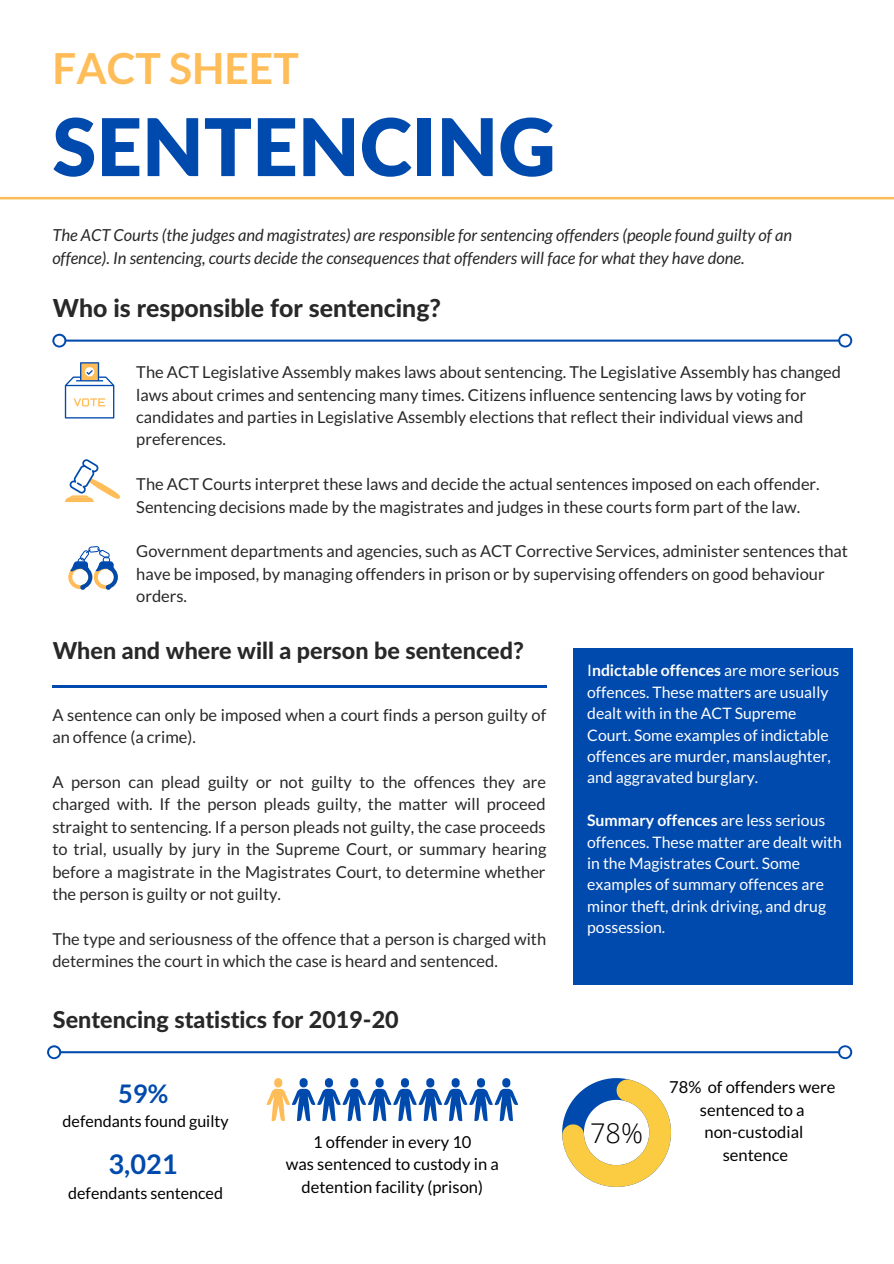
<style>
.page{position:relative;width:894px;height:1264px;background:#fff}
.page>*{position:absolute;margin:0;border:0;box-sizing:border-box;transform-origin:0 0}
.t1{font:900 79.5px "Lato Latin";color:#004aad}
.t2{font:700 42.75px "Lato";color:#ffbd59}
.t3{font:300 27.15px "Open Sans";color:#000}
.t4{font:700 27px "Lato";color:#004aad}
.t5{font:700 25.5px "Lato";color:#004aad}
.t6{font:800 24.75px "Lato Latin";color:#282828}
.t7{font:800 23.25px "Lato Latin";color:#282828}
.t8{font:16.5px/22.4px "Lato";color:#282828}
.t9{font:italic 16.5px/22.5px "Lato";color:#282828}
.t10{font:16.5px/22.5px "Lato";color:#000;text-align:center}
.t11{font:16.05px "Lato";color:#000}
.t12{font:15.75px/21.5px "Lato";color:#fff}
.s1{font-weight:700}
</style>
<div class="page">
<svg style="left:0;top:196px;width:893px;height:4px;background:#ffd494"></svg>
<div style="left:573px;top:648px;width:279px;height:336px;background:#004aad"></div>
<svg style="left:65px;top:362px;width:49px;height:56px"></svg>
<svg style="left:65px;top:459px;width:55px;height:43px"></svg>
<svg style="left:68px;top:546px;width:50px;height:44px"></svg>
<svg style="left:52px;top:334px;width:800px;height:13px"></svg>
<hr style="left:52px;top:685px;width:495px;height:3px;background:#004aad">
<svg style="left:47px;top:1045px;width:805px;height:14px"></svg>
<svg style="left:266px;top:1078px;width:252px;height:43px"></svg>
<svg style="left:562px;top:1078px;width:108px;height:108px"></svg>
<p class="t2" style="left:52px;top:41px;width:248px">FACT SHEET</p>
<p class="t1" style="left:52px;top:112px;width:504px">SENTENCING</p>
<p class="t9" style="left:52px;top:223px;width:741px">The ACT Courts (the judges and magistrates) are responsible for sentencing offenders (people found guilty of an offence). In sentencing, courts decide the consequences that offenders will face for what they have done.</p>
<p class="t6" style="left:53px;top:297px;width:389px">Who is responsible for sentencing?</p>
<p class="t8" style="left:136px;top:360px;width:706px">The ACT Legislative Assembly makes laws about sentencing. The Legislative Assembly has changed laws about crimes and sentencing many times. Citizens influence sentencing laws by voting for candidates and parties in Legislative Assembly elections that reflect their individual views and preferences.</p>
<p class="t8" style="left:136px;top:472px;width:684px">The ACT Courts interpret these laws and decide the actual sentences imposed on each offender.<br>Sentencing decisions made by the magistrates and judges in these courts form part of the law.</p>
<p class="t8" style="left:136px;top:539px;width:713px">Government departments and agencies, such as ACT Corrective Services, administer sentences that have be imposed, by managing offenders in prison or by supervising offenders on good behaviour orders.</p>
<p class="t7" style="left:53px;top:640px;width:472px">When and where will a person be sentenced?</p>
<p class="t12" style="left:587px;top:659px;width:253px">I<span class="s1">ndictable offences</span> are more serious offences. These matters are usually dealt with in the ACT Supreme Court. Some examples of indictable offences are murder, manslaughter, and aggravated burglary.</p>
<p class="t12" style="left:587px;top:809px;width:256px"><span class="s1">Summary offences</span> are less serious offences. These matter are dealt with in the Magistrates Court. Some examples of summary offences are minor theft, drink driving, and drug possession.</p>
<p class="t8" style="left:52px;top:703px;width:495px">A sentence can only be imposed when a court finds a person guilty of an offence (a crime).</p>
<p class="t8" style="left:52px;top:770px;width:495px;text-align:justify">A person can plead guilty or not guilty to the offences they are charged with. If the person pleads guilty, the matter will proceed straight to sentencing. If a person pleads not guilty, the case proceeds to trial, usually by jury in the Supreme Court, or summary hearing before a magistrate in the Magistrates Court, to determine whether the person is guilty or not guilty.</p>
<p class="t8" style="left:52px;top:927px;width:495px">The type and seriousness of the offence that a person is charged with determines the court in which the case is heard and sentenced.</p>
<p class="t7" style="left:53px;top:1009px;width:347px">Sentencing statistics for 2019-20</p>
<p class="t5" style="left:118px;top:1077px;width:52px">59%</p>
<p class="t11" style="left:63px;top:1111px;width:167px">defendants found guilty</p>
<p class="t4" style="left:109px;top:1147px;width:70px">3,021</p>
<p class="t11" style="left:68px;top:1182px;width:156px">defendants sentenced</p>
<p class="t10" style="left:313px;top:1130px;width:160px">1 offender in every 10</p>
<p class="t10" style="left:286px;top:1152px;width:214px">was sentenced to custody in a detention facility (prison)</p>
<p class="t3" style="left:590px;top:1113px;width:54px">78%</p>
<p class="t10" style="left:669px;top:1075px;width:167px">78% of offenders were</p>
<p class="t10" style="left:699px;top:1098px;width:106px">sentenced to a</p>
<p class="t10" style="left:704px;top:1120px;width:100px">non-custodial</p>
<p class="t10" style="left:722px;top:1143px;width:67px">sentence</p>
</div>
